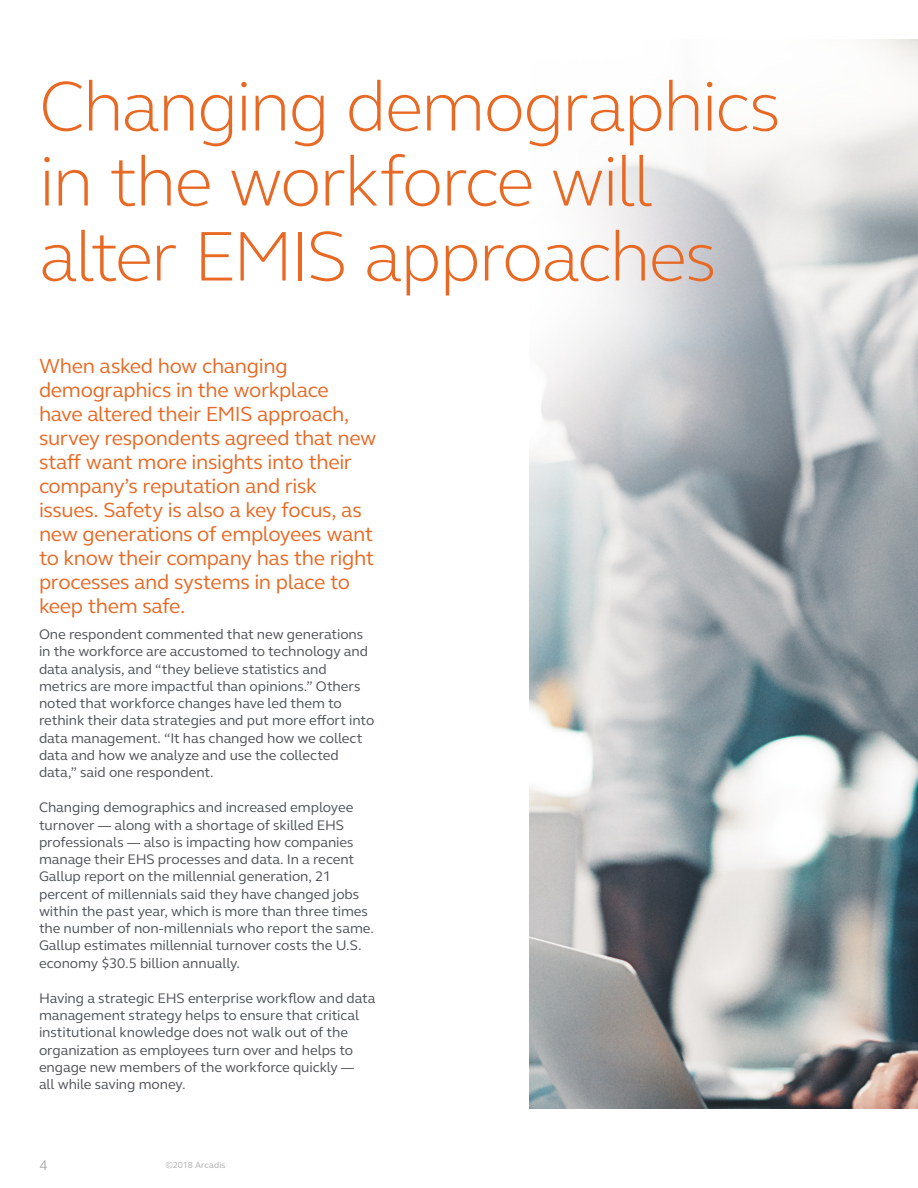
<style>
.page{position:relative;width:918px;height:1188px;background:#fff}
.page>*{position:absolute;margin:0;border:0;box-sizing:border-box;transform-origin:0 0}
.Large_Headline_48_50{font:300 72px/75px "FS Elliot Pro";letter-spacing:-.03em;color:#e86924}
.Subhead_14_16_Senten{font:21px/24px "FS Elliot Pro";letter-spacing:-.015em;color:#e86924}
.Body_9_5_11_5{font:14.25px/17.2px "FS Elliot Pro";letter-spacing:-.005em;color:#4d5156}
.t1{font:14.25px "FS Elliot Pro";color:#aaabab}
.t2{font:9px "FS Elliot Pro";letter-spacing:.005em;color:#aaabab}
</style>
<div class="page">
<img style="left:530px;top:40px;width:388px;height:1069px">
<p class="Large_Headline_48_50" style="left:39px;top:66px;width:743px">Changing demographics in the workforce will alter EMIS approaches</p>
<p class="Subhead_14_16_Senten" style="left:39px;top:353px;width:339px">When asked how changing demographics in the workplace have altered their EMIS approach, survey respondents agreed that new staff want more insights into their company’s reputation and risk issues. Safety is also a key focus, as new generations of employees want to know their company has the right processes and systems in place to keep them safe.</p>
<p class="Body_9_5_11_5" style="left:39px;top:625px;width:337px">One respondent commented that new generations in the workforce are accustomed to technology and data analysis, and “they believe statistics and metrics are more impactful than opinions.” Others noted that workforce changes have led them to rethink their data strategies and put more effort into data management. “It has changed how we collect data and how we analyze and use the collected data,” said one respondent.</p>
<p class="Body_9_5_11_5" style="left:39px;top:798px;width:336px">Changing demographics and increased employee turnover — along with a shortage of skilled EHS professionals — also is impacting how companies manage their EHS processes and data. In a recent Gallup report on the millennial generation, 21 percent of millennials said they have changed jobs within the past year, which is more than three times the number of non-millennials who report the same.<br>Gallup estimates millennial turnover costs the U.S. economy $30.5 billion annually.</p>
<p class="Body_9_5_11_5" style="left:39px;top:989px;width:338px">Having a strategic EHS enterprise workflow and data management strategy helps to ensure that critical institutional knowledge does not walk out of the organization as employees turn over and helps to engage new members of the workforce quickly —<br>all while saving money.</p>
<p class="t1" style="left:40px;top:1155px;width:10px">4</p>
<p class="t2" style="left:166px;top:1159px;width:62px">©2018 Arcadis</p>
</div>
